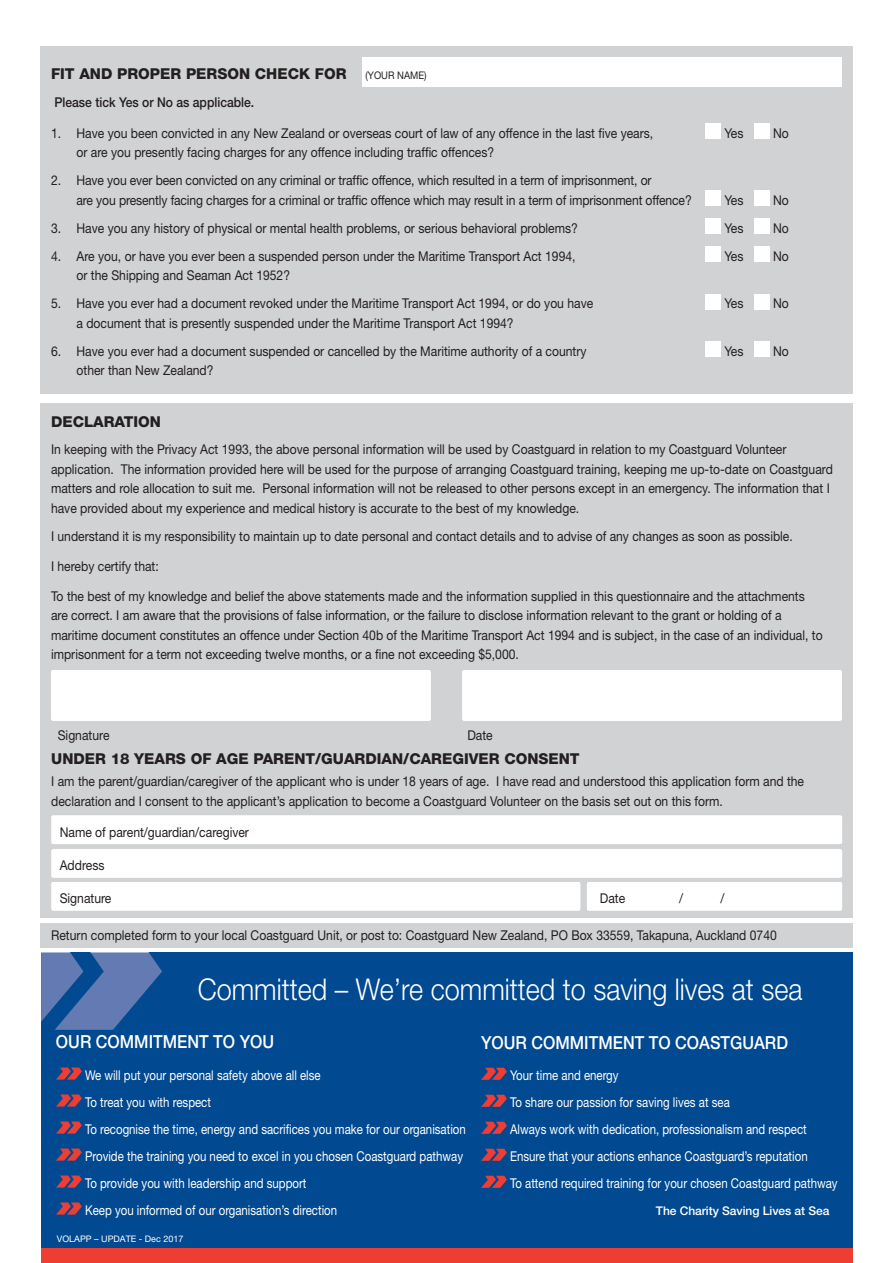
<style>
.page{position:relative;width:893px;height:1263px;background:#fff}
.page>*{position:absolute;margin:0;border:0;box-sizing:border-box;transform-origin:0 0}
.t1{font:300 30px "Helvetica Neue";color:#fff;scale:.9 1}
.t2{font:500 18px "Helvetica Neue";color:#fff;scale:.9 1}
.t3{font:800 15px "Helvetica Neue";color:#231f20}
.t4{font:13.5px/19.5px "Helvetica Neue";color:#231f20;scale:.9 1}
.t5{font:13.5px/27px "Helvetica Neue";color:#fff;scale:.85 1}
.t6{font:500 13.5px "Helvetica Neue";color:#231f20;scale:.9 1}
.t7{font:500 12px "Helvetica Neue";letter-spacing:-.005em;color:#fff}
.t8{font:10.5px "Helvetica Neue";color:#231f20;scale:.9 1}
.t9{font:9px "Helvetica Neue";color:#fff}
</style>
<div class="page">
<div style="left:40px;top:46px;width:812px;height:347px;background:#d1d2d4"></div>
<div style="left:40px;top:403px;width:812px;height:515px;background:#d1d2d4"></div>
<div style="left:362px;top:58px;width:480px;height:29px;background:#fff"></div>
<div style="left:705px;top:123px;width:16px;height:16px;background:#fff"></div>
<div style="left:754px;top:123px;width:16px;height:16px;background:#fff"></div>
<div style="left:705px;top:190px;width:16px;height:16px;background:#fff"></div>
<div style="left:754px;top:190px;width:16px;height:16px;background:#fff"></div>
<div style="left:705px;top:218px;width:16px;height:16px;background:#fff"></div>
<div style="left:754px;top:218px;width:16px;height:16px;background:#fff"></div>
<div style="left:705px;top:246px;width:16px;height:16px;background:#fff"></div>
<div style="left:754px;top:246px;width:16px;height:16px;background:#fff"></div>
<div style="left:705px;top:294px;width:16px;height:16px;background:#fff"></div>
<div style="left:754px;top:294px;width:16px;height:16px;background:#fff"></div>
<div style="left:705px;top:341px;width:16px;height:16px;background:#fff"></div>
<div style="left:754px;top:341px;width:16px;height:16px;background:#fff"></div>
<div style="left:41px;top:953px;width:811px;height:299px;background:#014990"></div>
<svg style="left:40px;top:947px;width:122px;height:83px"></svg>
<svg style="left:56px;top:1067px;width:26px;height:12px"></svg>
<svg style="left:56px;top:1094px;width:26px;height:12px"></svg>
<svg style="left:56px;top:1121px;width:26px;height:12px"></svg>
<svg style="left:56px;top:1148px;width:26px;height:12px"></svg>
<svg style="left:56px;top:1175px;width:26px;height:12px"></svg>
<svg style="left:56px;top:1202px;width:26px;height:12px"></svg>
<svg style="left:481px;top:1068px;width:26px;height:12px"></svg>
<svg style="left:481px;top:1095px;width:26px;height:12px"></svg>
<svg style="left:481px;top:1122px;width:26px;height:12px"></svg>
<svg style="left:481px;top:1149px;width:26px;height:12px"></svg>
<svg style="left:481px;top:1176px;width:26px;height:12px"></svg>
<div style="left:41px;top:1248px;width:811px;height:15px;background:#ee3e34"></div>
<div style="left:51px;top:670px;width:380px;height:51px;background:#fff;border-radius:2px"></div>
<div style="left:462px;top:670px;width:380px;height:51px;background:#fff;border-radius:2px"></div>
<div style="left:51px;top:815px;width:791px;height:29px;background:#fff;border-radius:2px"></div>
<div style="left:51px;top:849px;width:791px;height:29px;background:#fff;border-radius:2px"></div>
<div style="left:51px;top:882px;width:529px;height:29px;background:#fff;border-radius:2px"></div>
<div style="left:587px;top:882px;width:255px;height:29px;background:#fff;border-radius:2px"></div>
<div style="left:40px;top:923px;width:812px;height:24px;background:#d1d2d4"></div>
<p class="t3" style="left:51px;top:65px;width:297px">FIT AND PROPER PERSON CHECK FOR</p>
<p class="t8" style="left:365px;top:69px;width:69px">(YOUR NAME)</p>
<p class="t6" style="left:54px;top:94px;width:224px">Please tick Yes or No as applicable.</p>
<p class="t4" style="left:51px;top:123px;width:671px">1. Have you been convicted in any New Zealand or overseas court of law of any offence in the last five years,</p>
<p class="t4" style="left:724px;top:123px;width:23px">Yes</p>
<p class="t4" style="left:773px;top:123px;width:19px">No</p>
<p class="t4" style="left:77px;top:143px;width:466px">or are you presently facing charges for any offence including traffic offences?</p>
<p class="t4" style="left:77px;top:171px;width:685px;text-indent:-26px">2. Have you ever been convicted on any criminal or traffic offence, which resulted in a term of imprisonment, or<br>are you presently facing charges for a criminal or traffic offence which may result in a term of imprisonment offence?</p>
<p class="t4" style="left:724px;top:190px;width:23px">Yes</p>
<p class="t4" style="left:773px;top:190px;width:19px">No</p>
<p class="t4" style="left:51px;top:218px;width:587px">3. Have you any history of physical or mental health problems, or serious behavioral problems?</p>
<p class="t4" style="left:724px;top:218px;width:23px">Yes</p>
<p class="t4" style="left:773px;top:218px;width:19px">No</p>
<p class="t4" style="left:51px;top:246px;width:584px">4. Are you, or have you ever been a suspended person under the Maritime Transport Act 1994,</p>
<p class="t4" style="left:724px;top:246px;width:23px">Yes</p>
<p class="t4" style="left:773px;top:246px;width:19px">No</p>
<p class="t4" style="left:77px;top:266px;width:239px">or the Shipping and Seaman Act 1952?</p>
<p class="t4" style="left:51px;top:294px;width:604px">5. Have you ever had a document revoked under the Maritime Transport Act 1994, or do you have</p>
<p class="t4" style="left:724px;top:294px;width:23px">Yes</p>
<p class="t4" style="left:773px;top:294px;width:19px">No</p>
<p class="t4" style="left:77px;top:313px;width:487px">a document that is presently suspended under the Maritime Transport Act 1994?</p>
<p class="t4" style="left:51px;top:341px;width:596px">6. Have you ever had a document suspended or cancelled by the Maritime authority of a country</p>
<p class="t4" style="left:724px;top:341px;width:23px">Yes</p>
<p class="t4" style="left:773px;top:341px;width:19px">No</p>
<p class="t4" style="left:77px;top:361px;width:154px">other than New Zealand?</p>
<p class="t3" style="left:51px;top:413px;width:112px">DECLARATION</p>
<p class="t4" style="left:51px;top:439px;width:870px">In keeping with the Privacy Act 1993, the above personal information will be used by Coastguard in relation to my Coastguard Volunteer application. The information provided here will be used for the purpose of arranging Coastguard training, keeping me up-to-date on Coastguard matters and role allocation to suit me. Personal information will not be released to other persons except in an emergency. The information that I have provided about my experience and medical history is accurate to the best of my knowledge.</p>
<p class="t4" style="left:51px;top:526px;width:826px">I understand it is my responsibility to maintain up to date personal and contact details and to advise of any changes as soon as possible.</p>
<p class="t4" style="left:51px;top:556px;width:121px">I hereby certify that:</p>
<p class="t4" style="left:51px;top:586px;width:859px">To the best of my knowledge and belief the above statements made and the information supplied in this questionnaire and the attachments are correct. I am aware that the provisions of false information, or the failure to disclose information relevant to the grant or holding of a maritime document constitutes an offence under Section 40b of the Maritime Transport Act 1994 and is subject, in the case of an individual, to imprisonment for a term not exceeding twelve months, or a fine not exceeding $5,000.</p>
<p class="t4" style="left:58px;top:726px;width:59px">Signature</p>
<p class="t4" style="left:467px;top:726px;width:30px">Date</p>
<p class="t3" style="left:51px;top:750px;width:530px">UNDER 18 YEARS OF AGE PARENT/GUARDIAN/CAREGIVER CONSENT</p>
<p class="t4" style="left:51px;top:772px;width:838px">I am the parent/guardian/caregiver of the applicant who is under 18 years of age. I have read and understood this application form and the declaration and I consent to the applicant’s application to become a Coastguard Volunteer on the basis set out on this form.</p>
<p class="t4" style="left:60px;top:822px;width:212px">Name of parent/guardian/caregiver</p>
<p class="t4" style="left:60px;top:855px;width:51px">Address</p>
<p class="t4" style="left:60px;top:888px;width:59px">Signature</p>
<p class="t4" style="left:600px;top:888px;width:30px">Date</p>
<p class="t4" style="left:679px;top:888px;width:6px">/</p>
<p class="t4" style="left:720px;top:888px;width:6px">/</p>
<p class="t4" style="left:51px;top:925px;width:808px">Return completed form to your local Coastguard Unit, or post to: Coastguard New Zealand, PO Box 33559, Takapuna, Auckland 0740</p>
<h1 class="t1" style="left:198px;top:970px;width:673px">Committed – We’re committed to saving lives at sea</h1>
<h2 class="t2" style="left:56px;top:1031px;width:244px">OUR COMMITMENT TO YOU</h2>
<p class="t5" style="left:85px;top:1061px;width:450px">We will put your personal safety above all else<br>To treat you with respect<br>To recognise the time, energy and sacrifices you make for our organisation Provide the training you need to excel in you chosen Coastguard pathway To provide you with leadership and support<br>Keep you informed of our organisation’s direction</p>
<p class="t9" style="left:57px;top:1233px;width:128px">VOLAPP – UPDATE - Dec 2017</p>
<h2 class="t2" style="left:481px;top:1031px;width:343px">YOUR COMMITMENT TO COASTGUARD</h2>
<p class="t5" style="left:510px;top:1061px;width:387px">Your time and energy<br>To share our passion for saving lives at sea<br>Always work with dedication, professionalism and respect Ensure that your actions enhance Coastguard’s reputation<br>To attend required training for your chosen Coastguard pathway</p>
<p class="t7" style="left:656px;top:1204px;width:175px">The Charity Saving Lives at Sea</p>
</div>
